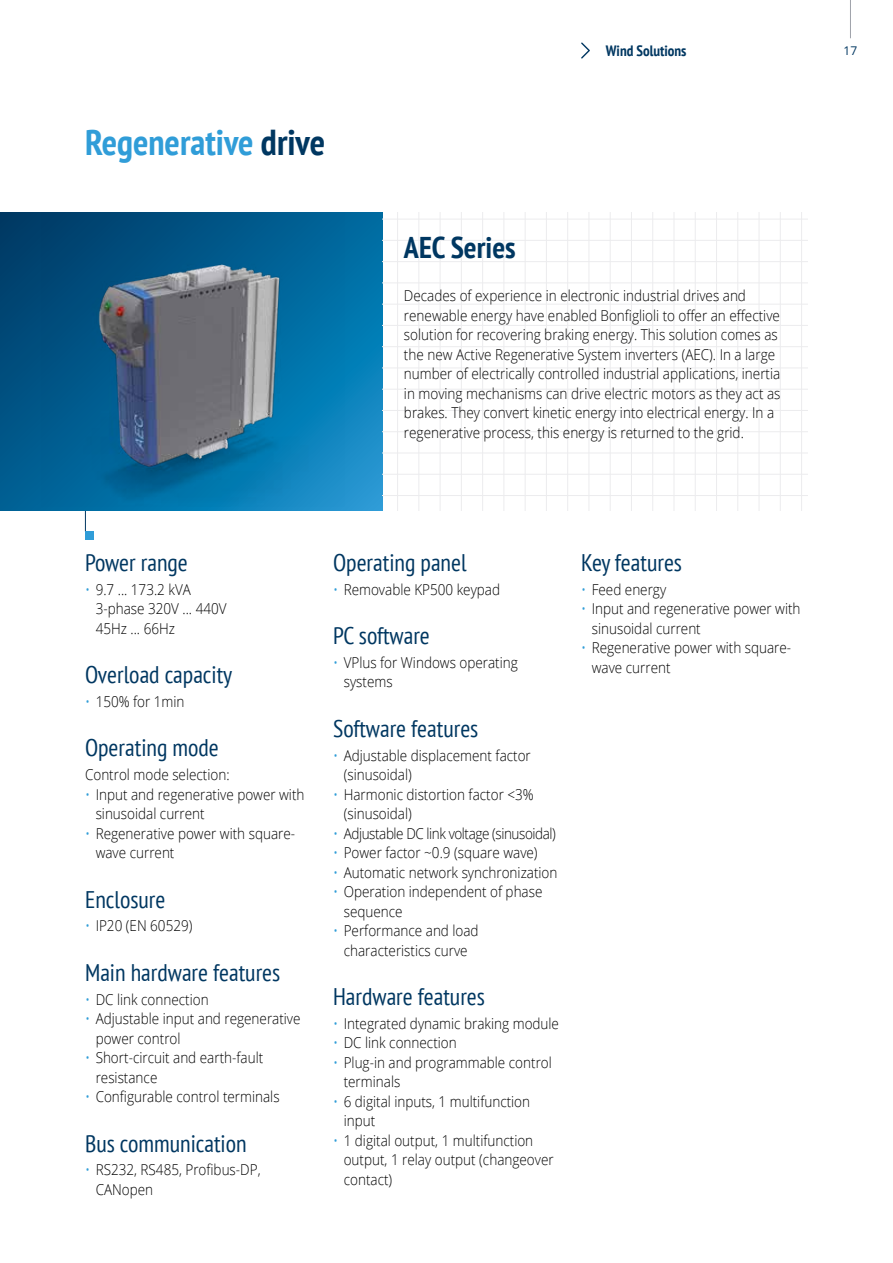
<style>
.page{position:relative;width:893px;height:1263px;background:#fff}
.page>*{position:absolute;margin:0;border:0;box-sizing:border-box;transform-origin:0 0}
.t1{font:700 condensed 36px "PT Sans";color:#309dd8}
.t2{font:700 condensed 30px "PT Sans";color:#003761}
.t3{font:condensed 24px "PT Sans";color:#003761}
.t4{font:300 15px/19.5px "Open Sans";color:#000;scale:.9 1}
.t5{font:300 15px "Open Sans";letter-spacing:-.03em;color:#000;scale:.9 1}
.t6{font:700 condensed 15px "PT Sans";color:#003761}
.t7{font:12px "Open Sans";color:#003761}
.s1{color:#003761}
.s2{color:#309dd8}
</style>
<div class="page">
<hr style="left:850px;top:0;width:1px;height:38px;background:#9fa2aa">
<svg style="left:581px;top:42px;width:9px;height:17px"></svg>
<hr style="left:85px;top:498px;width:1px;height:33px;background:#003761">
<div style="left:85px;top:531px;width:9px;height:9px;background:#309dd8"></div>
<svg style="left:0;top:213px;width:383px;height:297px;background:#06679b"></svg>
<hr style="left:397px;top:213px;width:1px;height:297px;background:#ececee">
<hr style="left:419px;top:213px;width:1px;height:297px;background:#ececee">
<hr style="left:440px;top:213px;width:1px;height:297px;background:#ececee">
<hr style="left:461px;top:213px;width:1px;height:297px;background:#ececee">
<hr style="left:482px;top:213px;width:1px;height:297px;background:#ececee">
<hr style="left:504px;top:213px;width:1px;height:297px;background:#ececee">
<hr style="left:525px;top:213px;width:1px;height:297px;background:#ececee">
<hr style="left:546px;top:213px;width:1px;height:297px;background:#ececee">
<hr style="left:567px;top:213px;width:1px;height:297px;background:#ececee">
<hr style="left:589px;top:213px;width:1px;height:297px;background:#ececee">
<hr style="left:610px;top:213px;width:1px;height:297px;background:#ececee">
<hr style="left:631px;top:213px;width:1px;height:297px;background:#ececee">
<hr style="left:652px;top:213px;width:1px;height:297px;background:#ececee">
<hr style="left:674px;top:213px;width:1px;height:297px;background:#ececee">
<hr style="left:695px;top:213px;width:1px;height:297px;background:#ececee">
<hr style="left:716px;top:213px;width:1px;height:297px;background:#ececee">
<hr style="left:737px;top:213px;width:1px;height:297px;background:#ececee">
<hr style="left:759px;top:213px;width:1px;height:297px;background:#ececee">
<hr style="left:780px;top:213px;width:1px;height:297px;background:#ececee">
<hr style="left:801px;top:213px;width:1px;height:297px;background:#ececee">
<hr style="left:383px;top:219px;width:425px;height:1px;background:#ececee">
<hr style="left:383px;top:240px;width:425px;height:1px;background:#ececee">
<hr style="left:383px;top:261px;width:425px;height:1px;background:#ececee">
<hr style="left:383px;top:283px;width:425px;height:1px;background:#ececee">
<hr style="left:383px;top:304px;width:425px;height:1px;background:#ececee">
<hr style="left:383px;top:325px;width:425px;height:1px;background:#ececee">
<hr style="left:383px;top:346px;width:425px;height:1px;background:#ececee">
<hr style="left:383px;top:368px;width:425px;height:1px;background:#ececee">
<hr style="left:383px;top:389px;width:425px;height:1px;background:#ececee">
<hr style="left:383px;top:410px;width:425px;height:1px;background:#ececee">
<hr style="left:383px;top:431px;width:425px;height:1px;background:#ececee">
<hr style="left:383px;top:453px;width:425px;height:1px;background:#ececee">
<hr style="left:383px;top:474px;width:425px;height:1px;background:#ececee">
<hr style="left:383px;top:495px;width:425px;height:1px;background:#ececee">
<img style="left:42px;top:213px;width:302px;height:293px">
<h1 class="t1" style="left:85px;top:118px;width:242px">Regenerative <span class="s1">drive</span></h1>
<h2 class="t2" style="left:404px;top:228px;width:113px">AEC Series</h2>
<p class="t6" style="left:606px;top:41px;width:82px">Wind Solutions</p>
<p class="t7" style="left:844px;top:42px;width:15px">17</p>
<p class="t4" style="left:404px;top:285px;width:420px">Decades of experience in electronic industrial drives and renewable energy have enabled Bonfiglioli to offer an effective solution for recovering braking energy. This solution comes as the new Active Regenerative System inverters (AEC). In a large number of electrically controlled industrial applications, inertia in moving mechanisms can drive electric motors as they act as brakes. They convert kinetic energy into electrical energy. In a regenerative process, this energy is returned to the grid.</p>
<h3 class="t3" style="left:85px;top:547px;width:104px">Power range</h3>
<p class="t4" style="left:96px;top:579px;width:147px;text-indent:-11px"><span class="s2">•</span> 9.7 ... 173.2 kVA<br>3-phase 320V ... 440V<br>45Hz ... 66Hz</p>
<h3 class="t3" style="left:85px;top:659px;width:149px">Overload capacity</h3>
<p class="t4" style="left:85px;top:691px;width:112px"><span class="s2">•</span> 150% for 1min</p>
<h3 class="t3" style="left:85px;top:732px;width:135px">Operating mode</h3>
<p class="t4" style="left:85px;top:764px;width:162px">Control mode selection:</p>
<p class="t4" style="left:96px;top:784px;width:234px;text-indent:-11px"><span class="s2">•</span> Input and regenerative power with sinusoidal current</p>
<p class="t4" style="left:96px;top:823px;width:223px;text-indent:-11px"><span class="s2">•</span> Regenerative power with square&shy;wave current</p>
<h3 class="t3" style="left:85px;top:884px;width:82px">Enclosure</h3>
<p class="t4" style="left:85px;top:916px;width:121px"><span class="s2">•</span> IP20 (EN 60529)</p>
<h3 class="t3" style="left:85px;top:957px;width:197px">Main hardware features</h3>
<p class="t4" style="left:85px;top:989px;width:139px"><span class="s2">•</span> DC link connection</p>
<p class="t4" style="left:96px;top:1008px;width:229px;text-indent:-11px"><span class="s2">•</span> Adjustable input and regenerative power control</p>
<p class="t4" style="left:96px;top:1047px;width:188px;text-indent:-11px"><span class="s2">•</span> Short-circuit and earth-fault resistance</p>
<p class="t4" style="left:85px;top:1086px;width:218px"><span class="s2">•</span> Configurable control terminals</p>
<h3 class="t3" style="left:85px;top:1128px;width:163px">Bus communication</h3>
<p class="t4" style="left:96px;top:1160px;width:185px;text-indent:-11px"><span class="s2">•</span> RS232, RS485, Profibus-DP,<br>CANopen</p>
<h3 class="t3" style="left:333px;top:547px;width:135px">Operating panel</h3>
<p class="t4" style="left:333px;top:579px;width:187px"><span class="s2">•</span> Removable KP500 keypad</p>
<h3 class="t3" style="left:333px;top:620px;width:98px">PC software</h3>
<p class="t4" style="left:344px;top:652px;width:195px;text-indent:-11px"><span class="s2">•</span> VPlus for Windows operating systems</p>
<h3 class="t3" style="left:333px;top:713px;width:147px">Software features</h3>
<p class="t4" style="left:344px;top:745px;width:209px;text-indent:-11px"><span class="s2">•</span> Adjustable displacement factor (sinusoidal)</p>
<p class="t4" style="left:344px;top:784px;width:213px;text-indent:-11px"><span class="s2">•</span> Harmonic distortion factor &lt;3% (sinusoidal)</p>
<p class="t5" style="left:333px;top:823px;width:249px"><span class="s2">•</span> Adjustable DC link voltage (sinusoidal)</p>
<p class="t4" style="left:333px;top:842px;width:229px"><span class="s2">•</span> Power factor ~0.9 (square wave)</p>
<p class="t4" style="left:333px;top:862px;width:251px"><span class="s2">•</span> Automatic network synchronization</p>
<p class="t4" style="left:344px;top:881px;width:222px;text-indent:-11px"><span class="s2">•</span> Operation independent of phase sequence</p>
<p class="t4" style="left:333px;top:920px;width:163px;text-align:center"><span class="s2">•</span> Performance and load characteristics curve</p>
<h3 class="t3" style="left:333px;top:981px;width:153px">Hardware features</h3>
<p class="t4" style="left:333px;top:1013px;width:253px"><span class="s2">•</span> Integrated dynamic braking module</p>
<p class="t4" style="left:333px;top:1033px;width:139px"><span class="s2">•</span> DC link connection</p>
<p class="t4" style="left:344px;top:1052px;width:233px;text-indent:-11px"><span class="s2">•</span> Plug-in and programmable control terminals</p>
<p class="t4" style="left:344px;top:1091px;width:209px;text-indent:-11px"><span class="s2">•</span> 6 digital inputs, 1 multifunction input</p>
<p class="t4" style="left:344px;top:1130px;width:235px;text-indent:-11px"><span class="s2">•</span> 1 digital output, 1 multifunction output, 1 relay output (changeover contact)</p>
<h3 class="t3" style="left:581px;top:547px;width:102px">Key features</h3>
<p class="t4" style="left:581px;top:579px;width:96px"><span class="s2">•</span> Feed energy</p>
<p class="t4" style="left:592px;top:598px;width:234px;text-indent:-11px"><span class="s2">•</span> Input and regenerative power with sinusoidal current</p>
<p class="t4" style="left:592px;top:637px;width:223px;text-indent:-11px"><span class="s2">•</span> Regenerative power with square&shy;wave current</p>
</div>
